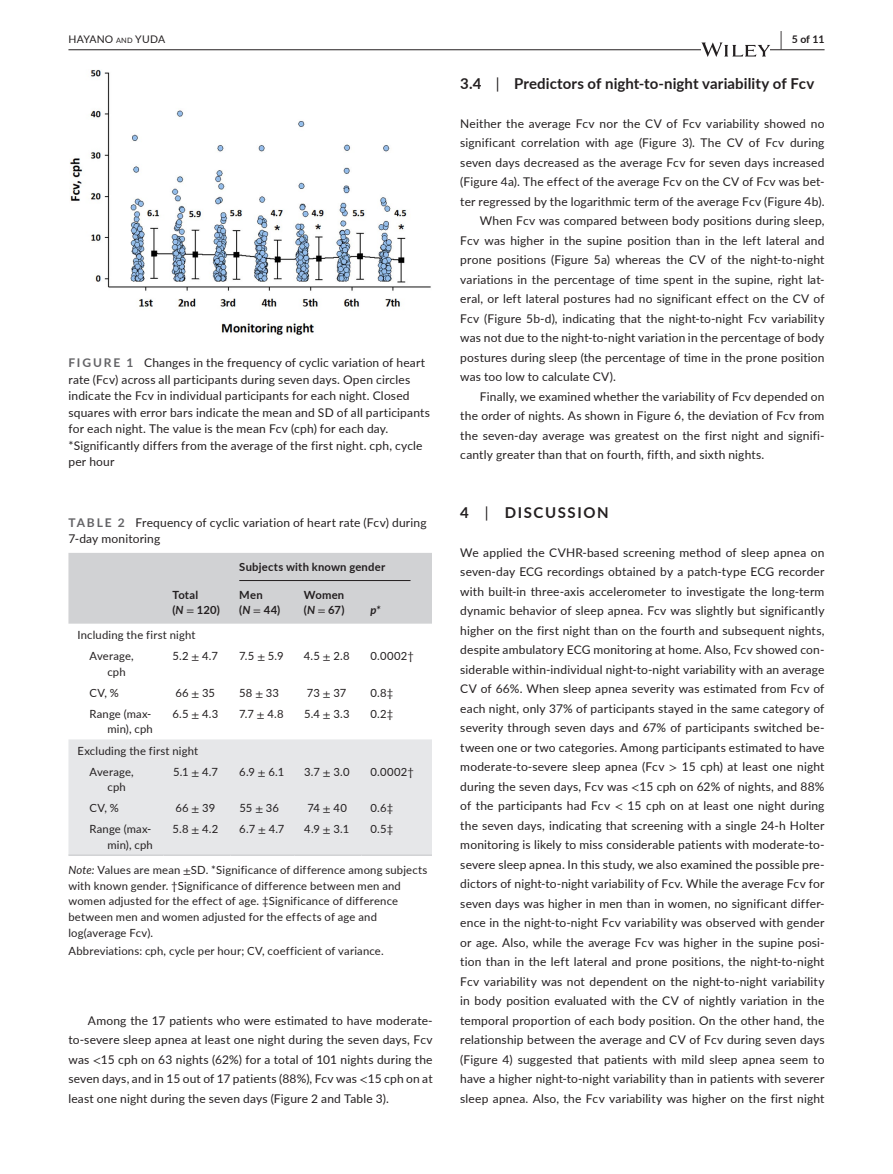
<style>
.page{position:relative;width:893px;height:1174px;background:#fff}
.page>*{position:absolute;margin:0;border:0;box-sizing:border-box;transform-origin:0 0}
.t1{font:700 15px "Lato";letter-spacing:.005em;color:#231f20}
.t2{font:700 15px "Lato";letter-spacing:.11em;color:#231f20}
.t3{font:12px/19.5px "Lato";letter-spacing:.015em;color:#231f20;text-align:justify}
.t4{font:11.25px/15.8px "Lato";letter-spacing:.015em;color:#231f20}
.t5{font:700 11.25px/15.8px "Lato";letter-spacing:.02em;color:#231f20}
.t6{font:italic 700 11.25px "Lato";color:#231f20}
.t7{font:10.5px "Lato";letter-spacing:.02em;color:#231f20}
.t8{font:700 10.5px "Lato";color:#231f20}
.s1{font-size:7.35px}
.s2{font-size:19.5px}
.s3{font-weight:700;color:#636366}
.s4{font-style:italic}
.s5{font-family:"STIX";font-weight:400}
.s6{font-family:"STIX"}
.s7{font-weight:400}
</style>
<div class="page">
<hr style="left:68px;top:49px;width:756px;height:1px;background:#231f20">
<svg style="left:701px;top:42px;width:69px;height:15px"></svg>
<img style="left:70px;top:69px;width:361px;height:266px">
<div style="left:68px;top:553px;width:364px;height:70px;background:#d1d2d4"></div>
<div style="left:68px;top:739px;width:364px;height:115px;background:#e6e7e9"></div>
<hr style="left:68px;top:854px;width:95px;height:2px;background:#d1d2d4">
<hr style="left:163px;top:854px;width:67px;height:2px;background:#d1d2d4">
<hr style="left:230px;top:854px;width:65px;height:2px;background:#d1d2d4">
<hr style="left:295px;top:854px;width:66px;height:2px;background:#d1d2d4">
<hr style="left:361px;top:854px;width:71px;height:2px;background:#d1d2d4">
<hr style="left:239px;top:580px;width:171px;height:1px;background:#231f20">
<p class="t7" style="left:68px;top:31px;width:98px">HAYANO <span class="s1">an d</span> YUDA</p>
<p class="t8" style="left:780px;top:31px;width:46px"><span class="s2">|</span> 5 of 11</p>
<p class="t3" style="left:68px;top:354px;width:363px;line-height:16.5px;text-align:left"><span class="s3">FIGURE 1</span> Changes in the frequency of cyclic variation of heart rate (Fcv) across all participants during seven days. Open circles indicate the Fcv in individual participants for each night. Closed squares with error bars indicate the mean and SD of all participants for each night. The value is the mean Fcv (cph) for each day. *Significantly differs from the average of the first night. cph, cycle per hour</p>
<p class="t3" style="left:68px;top:513px;width:360px;line-height:16.5px"><span class="s3">TABLE 2</span> Frequency of cyclic variation of heart rate (Fcv) during<br>7-day monitoring</p>
<p class="t5" style="left:172px;top:586px;width:49px">Total<br>(<span class="s4">N</span> <span class="s5">=</span> 120)</p>
<p class="t5" style="left:239px;top:558px;width:147px">Subjects with known gender</p>
<p class="t5" style="left:239px;top:586px;width:43px">Men<br>(<span class="s4">N</span> <span class="s5">=</span> 44)</p>
<p class="t5" style="left:304px;top:586px;width:42px">Women (<span class="s4">N</span> <span class="s5">=</span> 67)</p>
<p class="t6" style="left:370px;top:602px;width:12px">p*</p>
<p class="t4" style="left:89px;top:623px;width:108px;line-height:21px;text-indent:-12px">Including the first night<br>Average,</p>
<p class="t4" style="left:107px;top:663px;width:20px">cph</p>
<p class="t4" style="left:172px;top:647px;width:47px">5.2 <span class="s6">±</span> 4.7</p>
<p class="t4" style="left:239px;top:647px;width:46px">7.5 <span class="s6">±</span> 5.9</p>
<p class="t4" style="left:304px;top:647px;width:47px">4.5 <span class="s6">±</span> 2.8</p>
<p class="t4" style="left:370px;top:647px;width:45px">0.0002†</p>
<p class="t4" style="left:89px;top:684px;width:31px">CV, %</p>
<p class="t4" style="left:175px;top:684px;width:41px">66 <span class="s6">±</span> 35</p>
<p class="t4" style="left:239px;top:684px;width:41px">58 <span class="s6">±</span> 33</p>
<p class="t4" style="left:307px;top:684px;width:41px">73 <span class="s6">±</span> 37</p>
<p class="t4" style="left:370px;top:684px;width:24px">0.8‡</p>
<p class="t4" style="left:89px;top:705px;width:65px;text-align:right">Range (max&shy;min), cph</p>
<p class="t4" style="left:172px;top:705px;width:47px">6.5 <span class="s6">±</span> 4.3</p>
<p class="t4" style="left:239px;top:705px;width:46px">7.7 <span class="s6">±</span> 4.8</p>
<p class="t4" style="left:304px;top:705px;width:47px">5.4 <span class="s6">±</span> 3.3</p>
<p class="t4" style="left:370px;top:705px;width:24px">0.2‡</p>
<p class="t4" style="left:89px;top:739px;width:110px;line-height:21px;text-indent:-12px">Excluding the first night<br>Average,</p>
<p class="t4" style="left:107px;top:779px;width:20px">cph</p>
<p class="t4" style="left:173px;top:763px;width:46px">5.1 <span class="s6">±</span> 4.7</p>
<p class="t4" style="left:239px;top:763px;width:47px">6.9 <span class="s6">±</span> 6.1</p>
<p class="t4" style="left:304px;top:763px;width:47px">3.7 <span class="s6">±</span> 3.0</p>
<p class="t4" style="left:370px;top:763px;width:45px">0.0002†</p>
<p class="t4" style="left:89px;top:800px;width:31px">CV, %</p>
<p class="t4" style="left:175px;top:800px;width:41px">66 <span class="s6">±</span> 39</p>
<p class="t4" style="left:240px;top:800px;width:41px">55 <span class="s6">±</span> 36</p>
<p class="t4" style="left:307px;top:800px;width:41px">74 <span class="s6">±</span> 40</p>
<p class="t4" style="left:370px;top:800px;width:24px">0.6‡</p>
<p class="t4" style="left:89px;top:821px;width:65px;text-align:right">Range (max&shy;min), cph</p>
<p class="t4" style="left:172px;top:821px;width:47px">5.8 <span class="s6">±</span> 4.2</p>
<p class="t4" style="left:239px;top:821px;width:47px">6.7 <span class="s6">±</span> 4.7</p>
<p class="t4" style="left:304px;top:821px;width:46px">4.9 <span class="s6">±</span> 3.1</p>
<p class="t4" style="left:370px;top:821px;width:24px">0.5‡</p>
<p class="t4" style="left:68px;top:861px;width:361px"><span class="s4">Note:</span> Values are mean <span class="s6">±</span>SD. *Significance of difference among subjects with known gender. †Significance of difference between men and women adjusted for the effect of age. ‡Significance of difference between men and women adjusted for the effects of age and log(average Fcv).</p>
<p class="t4" style="left:68px;top:942px;width:317px">Abbreviations: cph, cycle per hour; CV, coefficient of variance.</p>
<p class="t3" style="left:68px;top:1010px;width:366px;text-indent:20px">Among the 17 patients who were estimated to have moderate&shy;to-severe sleep apnea at least one night during the seven days, Fcv was <span class="s6">&lt;</span>15 cph on 63 nights (62%) for a total of 101 nights during the seven days, and in 15 out of 17 patients (88%), Fcv was <span class="s6">&lt;</span>15 cph on at least one night during the seven days (Figure 2 and Table 3).</p>
<p class="t1" style="left:460px;top:72px;width:355px">3.4 <span class="s7">|</span> Predictors of night-to-night variability of Fcv</p>
<p class="t3" style="left:460px;top:113px;width:366px">Neither the average Fcv nor the CV of Fcv variability showed no</p>
<p class="t3" style="left:460px;top:132px;width:366px">significant correlation with age (Figure 3). The CV of Fcv during</p>
<p class="t3" style="left:460px;top:152px;width:366px">seven days decreased as the average Fcv for seven days increased</p>
<p class="t3" style="left:460px;top:171px;width:366px">(Figure 4a). The effect of the average Fcv on the CV of Fcv was bet-</p>
<p class="t3" style="left:460px;top:191px;width:366px">ter regressed by the logarithmic term of the average Fcv (Figure 4b).</p>
<p class="t3" style="left:480px;top:210px;width:346px">When Fcv was compared between body positions during sleep,</p>
<p class="t3" style="left:460px;top:230px;width:366px">Fcv was higher in the supine position than in the left lateral and</p>
<p class="t3" style="left:460px;top:249px;width:366px">prone positions (Figure 5a) whereas the CV of the night-to-night</p>
<p class="t3" style="left:460px;top:269px;width:366px">variations in the percentage of time spent in the supine, right lat-</p>
<p class="t3" style="left:460px;top:288px;width:366px">eral, or left lateral postures had no significant effect on the CV of</p>
<p class="t3" style="left:460px;top:308px;width:366px">Fcv (Figure 5b-d), indicating that the night-to-night Fcv variability</p>
<p class="t3" style="left:460px;top:327px;width:366px">was not due to the night-to-night variation in the percentage of body</p>
<p class="t3" style="left:460px;top:347px;width:366px">postures during sleep (the percentage of time in the prone position</p>
<p class="t3" style="left:460px;top:366px;width:157px">was too low to calculate CV).</p>
<p class="t3" style="left:480px;top:386px;width:346px">Finally, we examined whether the variability of Fcv depended on</p>
<p class="t3" style="left:460px;top:405px;width:366px">the order of nights. As shown in Figure 6, the deviation of Fcv from</p>
<p class="t3" style="left:460px;top:425px;width:366px">the seven-day average was greatest on the first night and signifi-</p>
<p class="t3" style="left:460px;top:444px;width:306px">cantly greater than that on fourth, fifth, and sixth nights.</p>
<p class="t2" style="left:460px;top:501px;width:150px">4 <span class="s7">|</span> DISCUSSION</p>
<p class="t3" style="left:460px;top:542px;width:366px">We applied the CVHR-based screening method of sleep apnea on seven-day ECG recordings obtained by a patch-type ECG recorder with built-in three-axis accelerometer to investigate the long-term dynamic behavior of sleep apnea. Fcv was slightly but significantly higher on the first night than on the fourth and subsequent nights, despite ambulatory ECG monitoring at home. Also, Fcv showed con&shy;siderable within-individual night-to-night variability with an average CV of 66%. When sleep apnea severity was estimated from Fcv of each night, only 37% of participants stayed in the same category of severity through seven days and 67% of participants switched be&shy;tween one or two categories. Among participants estimated to have moderate-to-severe sleep apnea (Fcv <span class="s6">&gt;</span> 15 cph) at least one night during the seven days, Fcv was <span class="s6">&lt;</span>15 cph on 62% of nights, and 88% of the participants had Fcv <span class="s6">&lt;</span> 15 cph on at least one night during the seven days, indicating that screening with a single 24-h Holter monitoring is likely to miss considerable patients with moderate-to&shy;severe sleep apnea. In this study, we also examined the possible pre&shy;dictors of night-to-night variability of Fcv. While the average Fcv for seven days was higher in men than in women, no significant differ&shy;ence in the night-to-night Fcv variability was observed with gender or age. Also, while the average Fcv was higher in the supine posi&shy;tion than in the left lateral and prone positions, the night-to-night Fcv variability was not dependent on the night-to-night variability in body position evaluated with the CV of nightly variation in the temporal proportion of each body position. On the other hand, the relationship between the average and CV of Fcv during seven days (Figure 4) suggested that patients with mild sleep apnea seem to have a higher night-to-night variability than in patients with severer sleep apnea. Also, the Fcv variability was higher on the first night</p>
</div>
